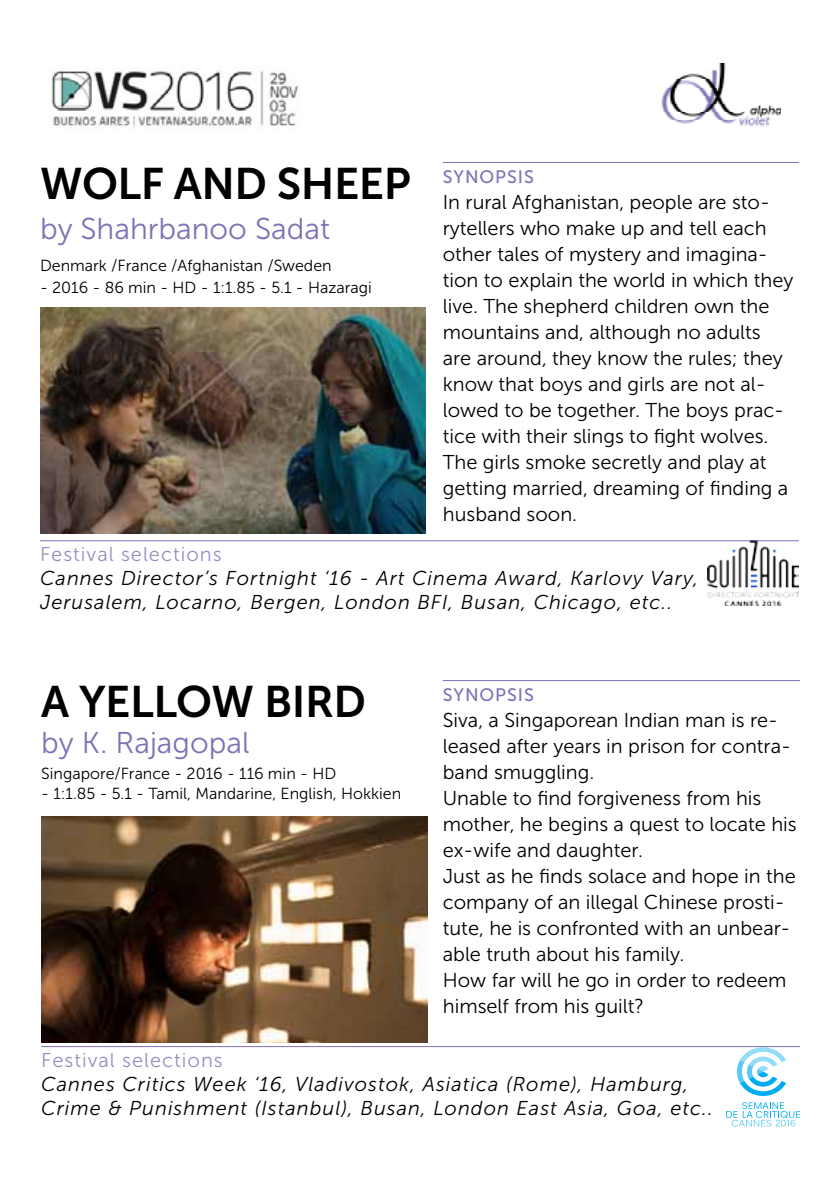
<style>
.page{position:relative;width:840px;height:1191px;background:#fff}
.page>*{position:absolute;margin:0;border:0;box-sizing:border-box;transform-origin:0 0}
.t1{font:44px "Museo Sans 700";letter-spacing:-.01em;color:#000}
.t2{font:30px "Museo Sans 300";color:#8071b4}
.t3{font:20px/26px "Museo Sans 300";color:#000}
.t4{font:italic 20px/24px "Museo Sans 300";letter-spacing:.05em;color:#000}
.t5{font:20px "Museo Sans 300";letter-spacing:.05em;color:#998ec3}
.t6{font:18px "Museo Sans 500";letter-spacing:.05em;color:#8071b4}
.t7{font:16px "Museo Sans 300";color:#000}
</style>
<div class="page">
<img style="left:40px;top:308px;width:385px;height:225px">
<hr style="left:442px;top:162px;width:356px;height:1px;background:#8071b4">
<img style="left:707px;top:541px;width:91px;height:64px">
<hr style="left:40px;top:540px;width:758px;height:1px;background:#8071b4">
<img style="left:41px;top:816px;width:386px;height:226px">
<hr style="left:442px;top:680px;width:357px;height:1px;background:#8071b4">
<svg style="left:725px;top:1047px;width:74px;height:79px"></svg>
<hr style="left:41px;top:1046px;width:758px;height:1px;background:#8071b4">
<img style="left:661px;top:64px;width:119px;height:63px">
<img style="left:51px;top:71px;width:248px;height:56px">
<h1 class="t1" style="left:40px;top:159px;width:372px">WOLF AND SHEEP</h1>
<h2 class="t2" style="left:40px;top:213px;width:291px">by Shahrbanoo Sadat</h2>
<p class="t7" style="left:40px;top:257px;width:293px">Denmark /France /Afghanistan /Sweden</p>
<p class="t7" style="left:40px;top:279px;width:333px">- 2016 - 86 min - HD - 1:1.85 - 5.1 - Hazaragi</p>
<p class="t6" style="left:442px;top:166px;width:74px">SYNO PSIS</p>
<p class="t3" style="left:442px;top:189px;width:352px">I n rural Afghanistan, people are sto&shy;rytellers who make up and tell each other tales of mystery and imagina&shy;tion to explain the world in which they live. The shepherd children own the mountains and, although no adults are around, they know the rules; they know that boys and girls are not al&shy;lowed to be together. The boys prac&shy;tice with their slings to fight wolves.<br>The girls smoke secretly and play at getting married, dreaming of finding a husband soon.</p>
<p class="t5" style="left:40px;top:543px;width:183px">Festival selections</p>
<p class="t4" style="left:40px;top:566px;width:659px">Cannes Director’s Fortnight ‘16 - Art Cinema Award, Karlovy Vary,<br>Jerusalem, Locarno, Bergen, London BFI, Busan, Chicago, etc..</p>
<h1 class="t1" style="left:41px;top:677px;width:326px">A YELLOW BIRD</h1>
<h2 class="t2" style="left:41px;top:727px;width:210px">by K. Rajagopal</h2>
<p class="t7" style="left:41px;top:765px;width:296px">Singapore/France - 2016 - 116 min - HD</p>
<p class="t7" style="left:41px;top:785px;width:361px">- 1:1.85 - 5.1 - Tamil, Mandarine, English, Hokkien</p>
<p class="t6" style="left:442px;top:684px;width:74px">SYNO PSIS</p>
<p class="t3" style="left:442px;top:707px;width:355px">Siva, a Singaporean I ndian man is re&shy;leased after years in prison for contra&shy;band smuggling.<br>Unable to find forgiveness from his mother, he begins a quest to locate his ex-wife and daughter.<br>Just as he finds solace and hope in the company of an illegal Chinese prosti&shy;tute, he is confronted with an unbear&shy;able truth about his family.<br>How far will he go in order to redeem himself from his guilt?</p>
<p class="t5" style="left:41px;top:1049px;width:183px">Festival selections</p>
<p class="t4" style="left:41px;top:1072px;width:672px">Cannes Critics Week ‘16, Vladivostok, Asiatica (Rome), Hamburg,<br>Crime &amp; Punishment (Istanbul), Busan, London East Asia, Goa, etc..</p>
</div>
